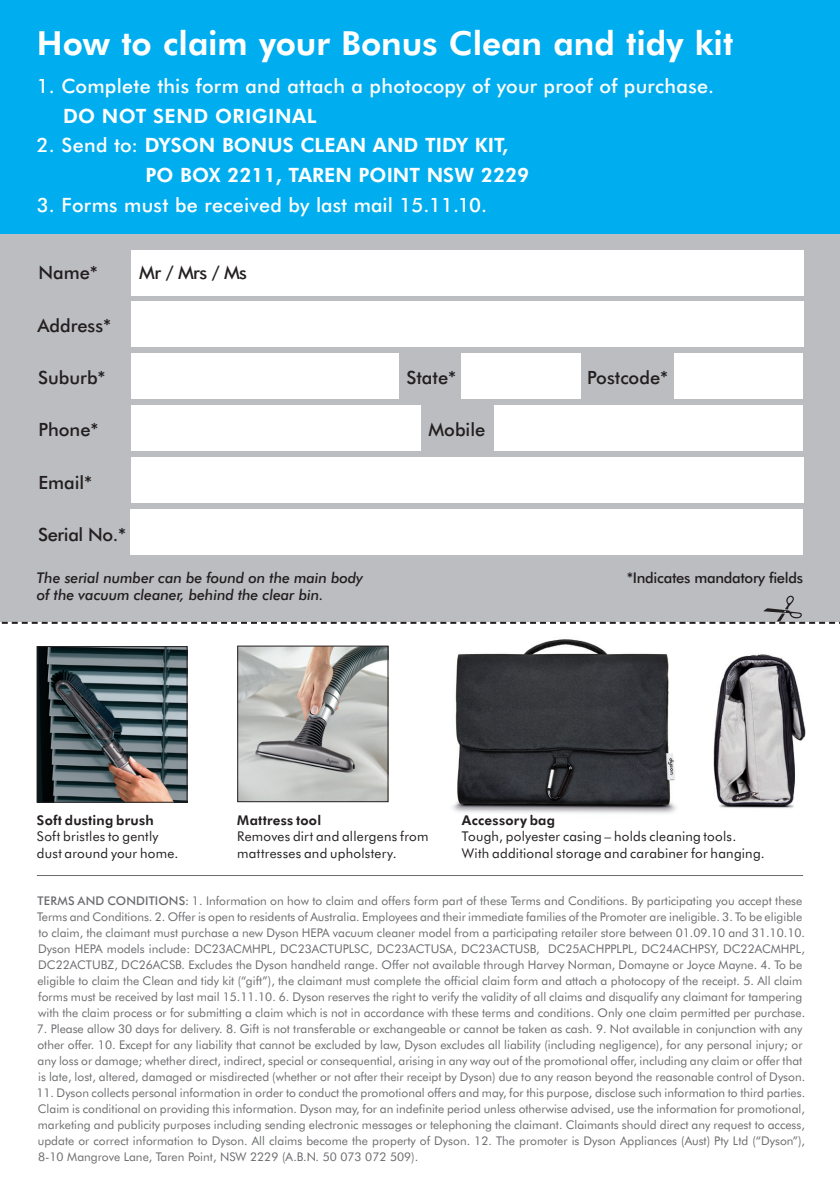
<style>
.page{position:relative;width:840px;height:1191px;background:#fff}
.page>*{position:absolute;margin:0;border:0;box-sizing:border-box;transform-origin:0 0}
.t1{font:800 33.2px "Futura BT";color:#fff}
.t2{font:500 19.8px "Futura BT";letter-spacing:.015em;color:#fff}
.t3{font:800 19.8px/29.6px "Futura BT";color:#fff}
.t4{font:800 19.8px "Futura BT";letter-spacing:.025em;color:#fff}
.t5{font:500 18.2px "Futura BT";color:#231f20}
.t6{font:500 18.2px "Futura BT";letter-spacing:-.02em;color:#231f20}
.t7{font:italic 500 14.8px "Futura BT";letter-spacing:-.01em;color:#231f20}
.t8{font:500 14.8px "Futura BT";letter-spacing:-.02em;color:#231f20}
.t9{font:13.4px/16.8px "Futura BT";letter-spacing:.02em;color:#231f20}
.t10{font:800 13.4px "Futura BT";letter-spacing:.02em;color:#231f20}
.t11{font:12px/16px "Futura BT";color:#6c6d70}
.s1{font-weight:800}
.s2{font-weight:500}
</style>
<div class="page">
<div style="left:0;top:218px;width:839px;height:403px;background:#bcbdc0"></div>
<div style="left:0;top:0;width:839px;height:234px;background:#00aeef"></div>
<div style="left:131px;top:457px;width:671px;height:46px;background:#fff"></div>
<div style="left:131px;top:509px;width:671px;height:45px;background:#fff"></div>
<div style="left:131px;top:302px;width:671px;height:45px;background:#fff"></div>
<div style="left:131px;top:250px;width:671px;height:45px;background:#fff"></div>
<div style="left:131px;top:353px;width:267px;height:46px;background:#fff"></div>
<div style="left:674px;top:354px;width:128px;height:45px;background:#fff"></div>
<div style="left:461px;top:354px;width:118px;height:45px;background:#fff"></div>
<div style="left:131px;top:406px;width:289px;height:45px;background:#fff"></div>
<div style="left:494px;top:406px;width:308px;height:45px;background:#fff"></div>
<img style="left:39px;top:648px;width:146px;height:152px">
<div style="left:37px;top:646px;width:150px;height:156px;border:1px solid #231f20"></div>
<img style="left:239px;top:647px;width:147px;height:153px">
<div style="left:237px;top:645px;width:151px;height:157px;border:1px solid #231f20"></div>
<img style="left:452px;top:639px;width:225px;height:175px">
<img style="left:713px;top:654px;width:93px;height:155px">
<svg style="left:0;top:596px;width:839px;height:28px"></svg>
<hr style="left:37px;top:875px;width:765px;height:1px;background:#6c6d70">
<h1 class="t1" style="left:37px;top:20px;width:697px">How to claim your Bonus Clean and tidy kit</h1>
<h2 class="t2" style="left:37px;top:73px;width:678px">1. Complete this form and attach a photocopy of your proof of purchase.</h2>
<h2 class="t4" style="left:63px;top:102px;width:255px">Do not send original</h2>
<h2 class="t2" style="left:37px;top:133px;width:149px">2. Send to: <span class="s1">DYSON</span></h2>
<h2 class="t3" style="left:145px;top:130px;width:364px;text-indent:76px">BON US CLEAN AN D TI DY KIT,<br>PO Box 2211, Tare</h2>
<h2 class="t3" style="left:335px;top:160px;width:195px">n Point NSW 2229</h2>
<h2 class="t2" style="left:37px;top:192px;width:451px">3. Forms must be received by last mail 15.11.10.</h2>
<h3 class="t5" style="left:139px;top:261px;width:109px">Mr / Mrs / Ms</h3>
<h3 class="t5" style="left:38px;top:261px;width:61px">Name*</h3>
<h3 class="t5" style="left:37px;top:314px;width:75px">Address*</h3>
<h3 class="t5" style="left:38px;top:366px;width:69px">Suburb*</h3>
<h3 class="t5" style="left:406px;top:366px;width:51px">State*</h3>
<h3 class="t5" style="left:587px;top:366px;width:82px">Postcode*</h3>
<h3 class="t5" style="left:38px;top:418px;width:62px">Phone*</h3>
<h3 class="t5" style="left:428px;top:418px;width:58px">Mobile</h3>
<h3 class="t5" style="left:38px;top:471px;width:55px">Email*</h3>
<h3 class="t6" style="left:38px;top:523px;width:89px">Serial No.*</h3>
<p class="t7" style="left:37px;top:567px;width:327px">The serial number can be found on the main body</p>
<p class="t8" style="left:626px;top:568px;width:178px">*Indicates mandatory fields</p>
<p class="t7" style="left:37px;top:585px;width:288px">of the vacuum cleaner, behind the clear bin.</p>
<p class="t10" style="left:37px;top:811px;width:118px">Soft dusting brush</p>
<p class="t9" style="left:37px;top:828px;width:143px">Soft bristles to gently dust around your home.</p>
<p class="t10" style="left:237px;top:811px;width:85px">Mattress tool</p>
<p class="t9" style="left:237px;top:828px;width:193px">Removes dirt and allergens from mattresses and upholstery.</p>
<p class="t10" style="left:461px;top:811px;width:95px">Accessory bag</p>
<p class="t9" style="left:461px;top:828px;width:304px">Tough, polyester casing – holds cleaning tools.<br>With additional storage and carabiner for hanging.</p>
<p class="t11" style="left:37px;top:892px;width:769px"><span class="s2">TERMS AND CONDITIONS:</span> 1. Information on how to claim and offers form part of these Terms and Conditions. By participating you accept these Terms and Conditions. 2. Offer is open to residents of Australia. Employees and their immediate families of the Promoter are ineligible. 3. To be eligible to claim, the claimant must purchase a new Dyson HEPA vacuum cleaner model from a participating retailer store between 01.09.10 and 31.10.10.<br>Dyson HEPA models include: DC23ACMHPL, DC23ACTUPLSC, DC23ACTUSA, DC23ACTUSB, DC25ACHPPLPL, DC24ACHPSY, DC22ACMHPL, DC22ACTUBZ, DC26ACSB. Excludes the Dyson handheld range. Offer not available through Harvey Norman, Domayne or Joyce Mayne. 4. To be eligible to claim the Clean and tidy kit (“gift”), the claimant must complete the official claim form and attach a photocopy of the receipt. 5. All claim forms must be received by last mail 15.11.10. 6. Dyson reserves the right to verify the validity of all claims and disqualify any claimant for tampering with the claim process or for submitting a claim which is not in accordance with these terms and conditions. Only one claim permitted per purchase.</p>
<p class="t11" style="left:37px;top:1020px;width:769px">7. Please allow 30 days for delivery. 8. Gift is not transferable or exchangeable or cannot be taken as cash. 9. Not available in conjunction with any other offer. 10. Except for any liability that cannot be excluded by law, Dyson excludes all liability (including negligence), for any personal injury; or any loss or damage; whether direct, indirect, special or consequential, arising in any way out of the promotional offer, including any claim or offer that is late, lost, altered, damaged or misdirected (whether or not after their receipt by Dyson) due to any reason beyond the reasonable control of Dyson.</p>
<p class="t11" style="left:36px;top:1084px;width:769px;text-align:justify">11. Dyson collects personal information in order to conduct the promotional offers and may, for this purpose, disclose such information to third parties.<br>Claim is conditional on providing this information. Dyson may, for an indefinite period unless otherwise advised, use the information for promotional, marketing and publicity purposes including sending electronic messages or telephoning the claimant. Claimants should direct any request to access, update or correct information to Dyson. All claims become the property of Dyson. 12. The promoter is Dyson Appliances (Aust) Pty Ltd (“Dyson”), 8-10 Mangrove Lane, Taren Point, NSW 2229 (A.B.N. 50 073 072 509).</p>
</div>
